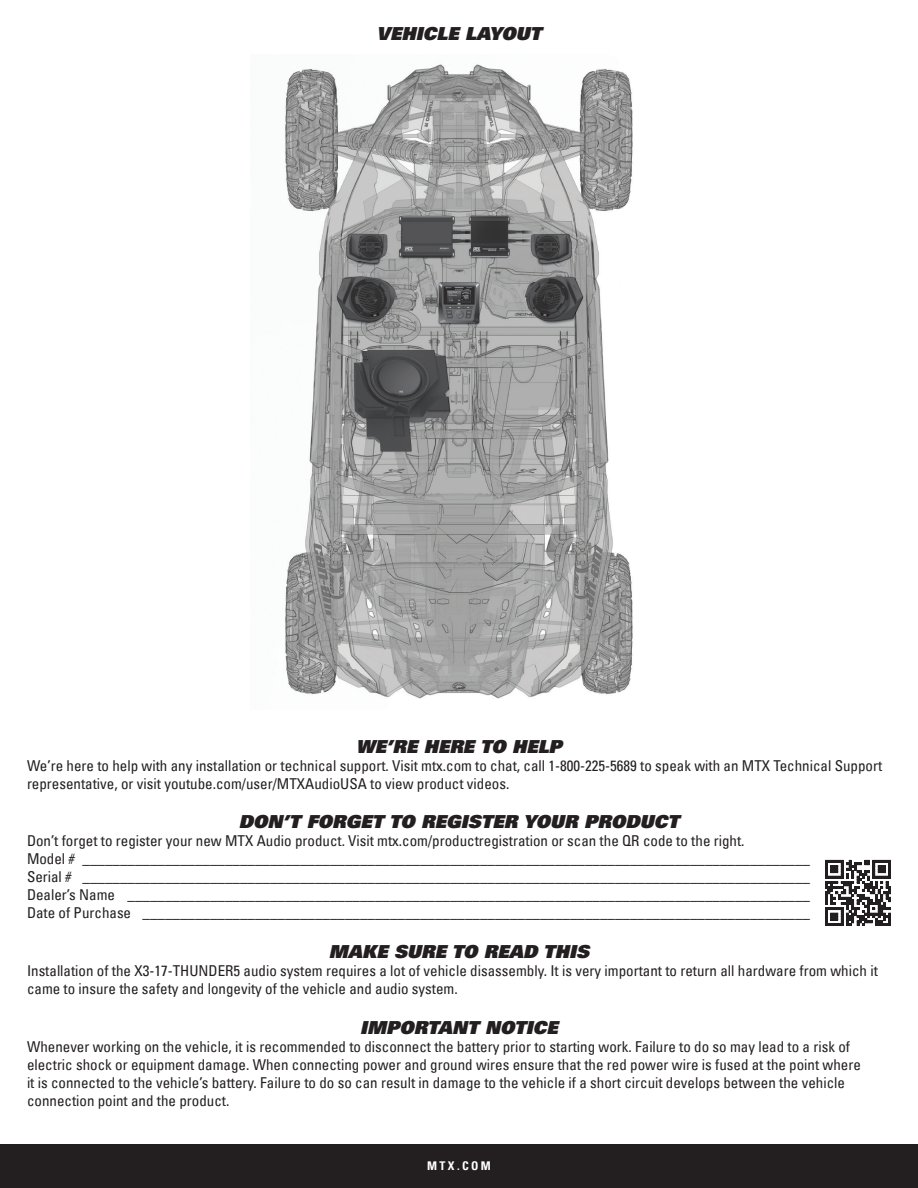
<style>
.page{position:relative;width:918px;height:1188px;background:#fff}
.page>*{position:absolute;margin:0;border:0;box-sizing:border-box;transform-origin:0 0}
.t1{font:italic 900 18px "Univers LT";color:#231f20}
.t2{font:condensed 15px/18px "Univers LT";color:#231f20}
.t3{font:700 condensed 12px "Univers LT";letter-spacing:.2em;color:#fff}
</style>
<div class="page">
<div style="left:0;top:1144px;width:918px;height:44px;background:#231f20"></div>
<svg style="left:825px;top:860px;width:66px;height:66px"></svg>
<img style="left:285px;top:64px;width:348px;height:635px">
<img style="left:431px;top:277px;width:55px;height:53px">
<img style="left:439px;top:283px;width:40px;height:40px">
<img style="left:396px;top:213px;width:81px;height:48px">
<img style="left:399px;top:216px;width:66px;height:41px">
<img style="left:466px;top:214px;width:70px;height:46px">
<img style="left:469px;top:216px;width:53px;height:41px">
<img style="left:342px;top:232px;width:48px;height:34px">
<img style="left:347px;top:234px;width:40px;height:29px">
<img style="left:528px;top:232px;width:47px;height:34px">
<img style="left:530px;top:234px;width:41px;height:29px">
<img style="left:330px;top:271px;width:69px;height:55px">
<img style="left:337px;top:276px;width:60px;height:45px">
<img style="left:523px;top:271px;width:67px;height:55px">
<img style="left:524px;top:276px;width:59px;height:45px">
<img style="left:338px;top:338px;width:127px;height:125px">
<img style="left:354px;top:349px;width:96px;height:102px">
<p class="t1" style="left:377px;top:22px;width:166px">VEHICLE LAYOUT</p>
<p class="t1" style="left:356px;top:734px;width:207px">WE’RE HERE TO HELP</p>
<p class="t2" style="left:27px;top:756px;width:857px">We’re here to help with any installation or technical support. Visit mtx.com to chat, call 1-800-225-5689 to speak with an MTX Technical Support representative, or visit youtube.com/user/MTXAudioUSA to view product videos.</p>
<p class="t1" style="left:239px;top:810px;width:442px">DON’T FORGET TO REGISTER YOUR PRODUCT</p>
<p class="t2" style="left:27px;top:832px;width:784px">Don’t forget to register your new MTX Audio product. Visit mtx.com/productregistration or scan the QR code to the right.<br>Model # _________________________________________________________________________________________________ Serial # _________________________________________________________________________________________________ Dealer’s Name ___________________________________________________________________________________________ Date of Purchase _________________________________________________________________________________________</p>
<p class="t1" style="left:329px;top:940px;width:262px">MAKE SURE TO READ THIS</p>
<p class="t2" style="left:27px;top:961px;width:852px">Installation of the X3-17-THUNDER5 audio system requires a lot of vehicle disassembly. It is very important to return all hardware from which it came to insure the safety and longevity of the vehicle and audio system.</p>
<p class="t1" style="left:360px;top:1015px;width:199px">IMPORTANT NOTICE</p>
<p class="t2" style="left:27px;top:1037px;width:835px">Whenever working on the vehicle, it is recommended to disconnect the battery prior to starting work. Failure to do so may lead to a risk of electric shock or equipment damage. When connecting power and ground wires ensure that the red power wire is fused at the point where it is connected to the vehicle’s battery. Failure to do so can result in damage to the vehicle if a short circuit develops between the vehicle connection point and the product.</p>
<p class="t3" style="left:427px;top:1158px;width:65px">MTX.COM</p>
</div>
